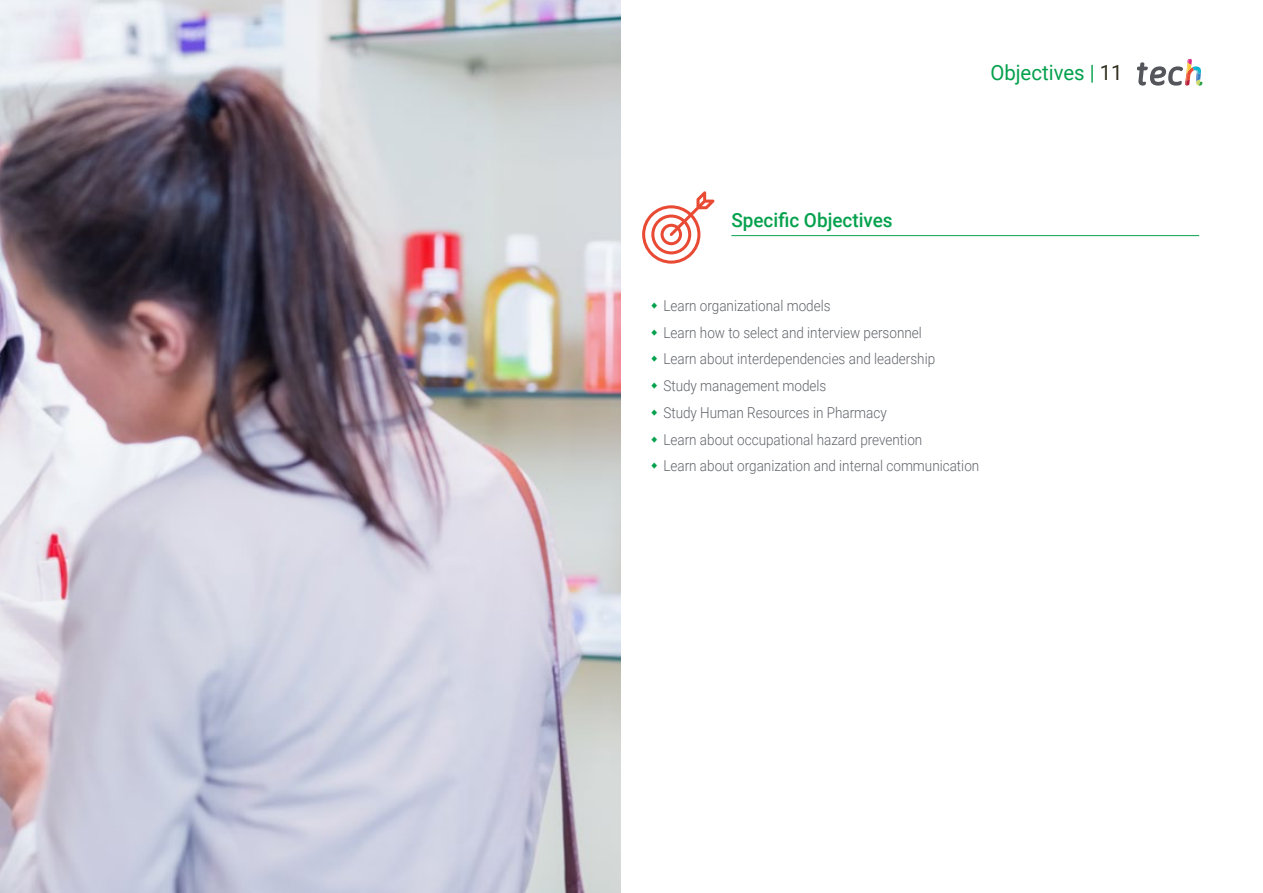
<style>
.page{position:relative;width:1263px;height:893px;background:#fff}
.page>*{position:absolute;margin:0;border:0;box-sizing:border-box;transform-origin:0 0}
.t1{font:21px "Roboto";color:#04a14d}
.t2{font:500 19.5px "Roboto";color:#04a14d}
.t3{font:300 15px/26.7px "Roboto";color:#61646a;scale:.9 1}
.s1{color:#312e20}
</style>
<div class="page">
<img style="left:0;top:0;width:621px;height:893px">
<svg style="left:1137px;top:59px;width:65px;height:27px"></svg>
<svg style="left:642px;top:191px;width:72px;height:73px"></svg>
<hr style="left:731px;top:235px;width:468px;height:1px;background:#04a14d">
<h1 class="t1" style="left:990px;top:57px;width:134px">Objectives | <span class="s1">11</span></h1>
<h2 class="t2" style="left:731px;top:207px;width:163px">Specific Objectives</h2>
<p class="t3" style="left:663px;top:292px;width:352px">Learn organizational models<br>Learn how to select and interview personnel<br>Learn about interdependencies and leadership<br>Study management models<br>Study Human Resources in Pharmacy<br>Learn about occupational hazard prevention<br>Learn about organization and internal communication</p>
</div>
